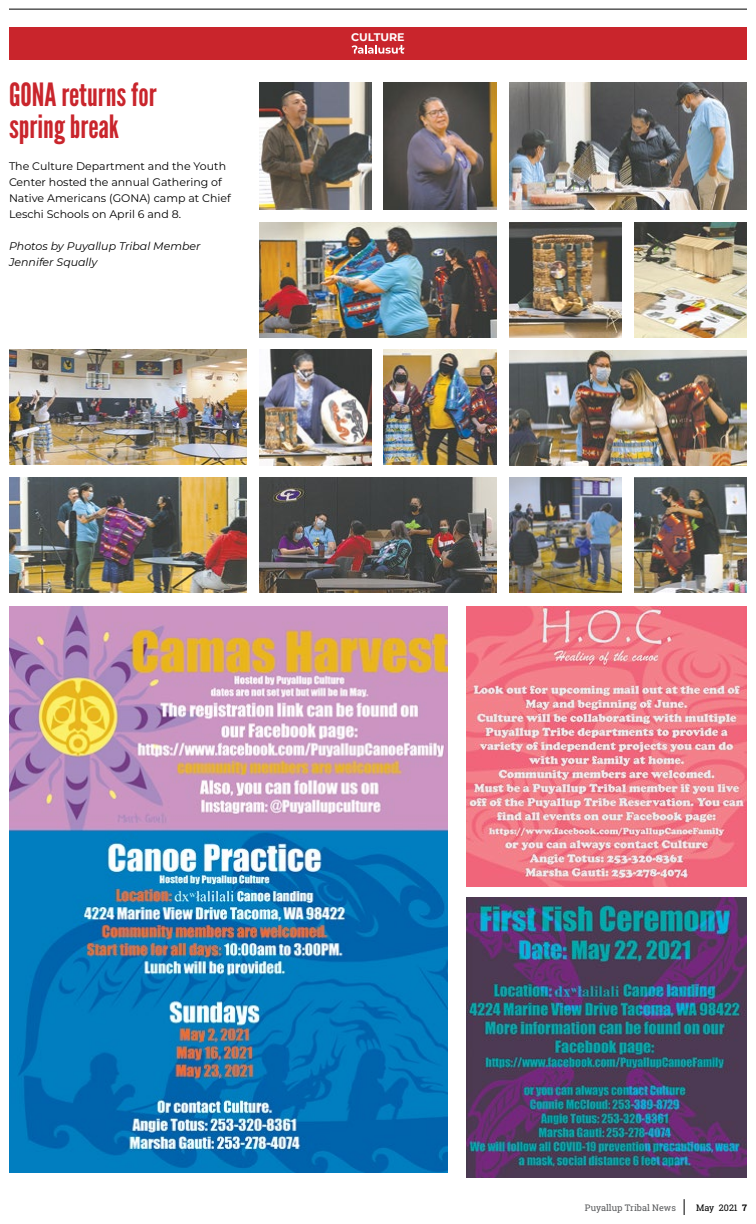
<style>
.page{position:relative;width:756px;height:1224px;background:#fff}
.page>*{position:absolute;margin:0;border:0;box-sizing:border-box;transform-origin:0 0}
.t1{font:32px/32px "League Gothic";color:#c9252c}
.t2{font:11px/16px "Montserrat";color:#000}
.t3{font:italic 11px/16px "Montserrat";color:#000}
.t4{font:700 11px "Montserrat";letter-spacing:-.005em;color:#fff}
.t5{font:9px "Roboto Slab";color:#58595b}
.t6{font:9px "Roboto Slab";color:#000}
.s1{font-weight:700}
</style>
<div class="page">
<svg style="left:684px;top:1199px;width:1px;height:16px"></svg>
<hr style="left:9px;top:9px;width:738px;height:1px;background:#000">
<div style="left:9px;top:27px;width:738px;height:32px;background:#c9252c"></div>
<svg style="left:352px;top:45px;width:52px;height:9px"></svg>
<img style="left:9px;top:606px;width:439px;height:567px">
<img style="left:466px;top:897px;width:281px;height:281px">
<img style="left:466px;top:606px;width:281px;height:281px">
<img style="left:9px;top:477px;width:238px;height:115px">
<img style="left:9px;top:350px;width:238px;height:115px">
<img style="left:509px;top:477px;width:113px;height:115px">
<img style="left:259px;top:222px;width:238px;height:116px">
<img style="left:634px;top:477px;width:113px;height:115px">
<img style="left:509px;top:350px;width:238px;height:115px">
<img style="left:383px;top:350px;width:114px;height:115px">
<img style="left:259px;top:83px;width:113px;height:126px">
<img style="left:509px;top:83px;width:238px;height:127px">
<img style="left:634px;top:222px;width:113px;height:116px">
<img style="left:509px;top:222px;width:113px;height:116px">
<img style="left:259px;top:350px;width:113px;height:115px">
<img style="left:259px;top:477px;width:238px;height:115px">
<img style="left:383px;top:83px;width:114px;height:127px">
<h1 class="t1" style="left:9px;top:79px;width:149px">GONA returns for spring break</h1>
<p class="t2" style="left:9px;top:158px;width:223px">The Culture Department and the Youth Center hosted the annual Gathering of Native Americans (GONA) camp at Chief Leschi Schools on April 6 and 8.</p>
<p class="t3" style="left:9px;top:238px;width:193px">Photos by Puyallup Tribal Member<br>Jennifer Squally</p>
<p class="t4" style="left:351px;top:29px;width:55px">CULTURE</p>
<p class="t5" style="left:585px;top:1202px;width:92px">Puyallup Tribal News</p>
<p class="t6" style="left:696px;top:1202px;width:52px">May 2021 <span class="s1">7</span></p>
</div>
